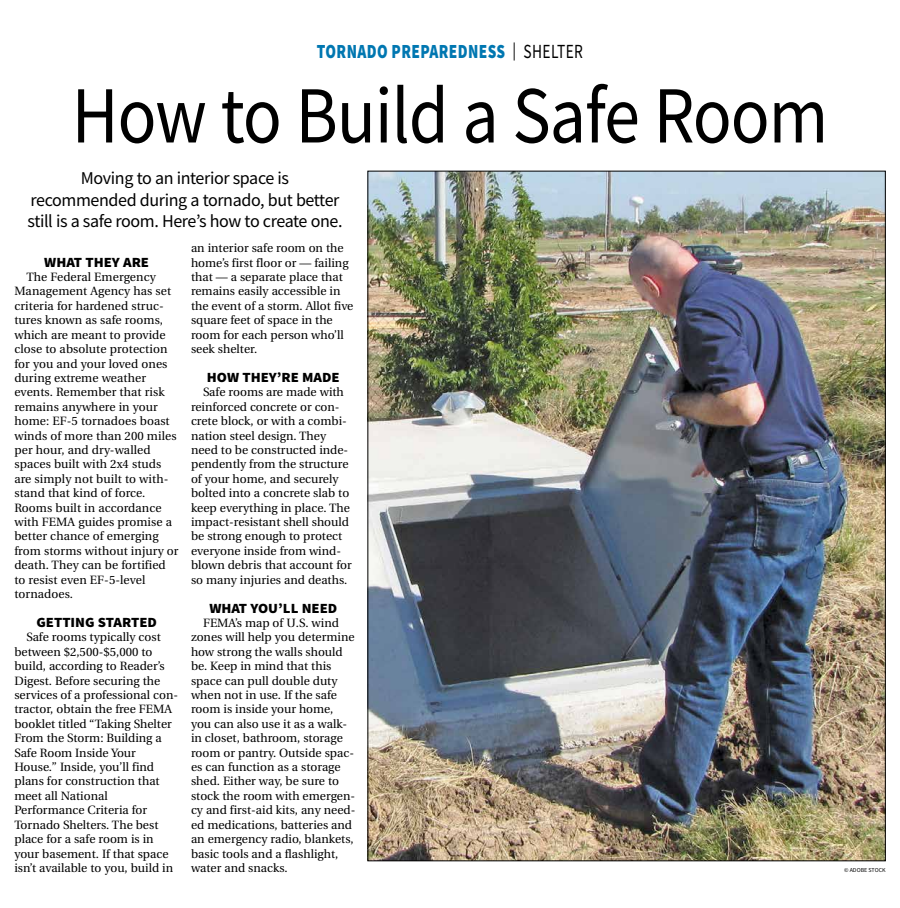
<style>
.page{position:relative;width:900px;height:908px;background:#fff}
.page>*{position:absolute;margin:0;border:0;box-sizing:border-box;transform-origin:0 0}
.t1{font:81px "Source Sans Pro";letter-spacing:-.015em;color:#000;scale:.89 1}
.t2{font:900 20px "Source Sans Pro";letter-spacing:.025em;color:#0077b1;scale:.77 1}
.t3{font:18px/21.6px "Source Sans Pro";letter-spacing:-.02em;color:#000;text-align:center}
.t4{font:900 14px "Source Sans Pro";color:#000;scale:1.05 1}
.t5{font:12px/14.4px "Utopia";color:#000}
.t6{font:6px "Source Sans Pro";color:#000}
.s1{font-weight:400;font-size:18px;color:#000}
.s2{font-weight:400;color:#000}
</style>
<div class="page">
<img style="left:370px;top:173px;width:514px;height:685px">
<h2 class="t2" style="left:317px;top:38px;width:347px">TORNADO PREPAREDNESS <span class="s1">|</span> <span class="s2">SHELTER</span></h2>
<h1 class="t1" style="left:72px;top:64px;width:852px">How to Build a Safe Room</h1>
<h3 class="t3" style="left:28px;top:167px;width:316px">Moving to an interior space is recommended during a tornado, but better still is a safe room. Here’s how to create one.</h3>
<p class="t4" style="left:44px;top:252px;width:101px">WHAT THEY ARE</p>
<p class="t5" style="left:14px;top:270px;width:166px;text-indent:12px">The Federal Emergency<br>Management Agency has set criteria for hardened struc&shy;tures known as safe rooms, which are meant to provide close to absolute protection for you and your loved ones during extreme weather events. Remember that risk remains anywhere in your home: EF-5 tornadoes boast winds of more than 200 miles per hour, and dry-walled spaces built with 2x4 studs are simply not built to with&shy;stand that kind of force.<br>Rooms built in accordance with FEMA guides promise a better chance of emerging from storms without injury or death. They can be fortified to resist even EF-5-level tornadoes.</p>
<p class="t4" style="left:36px;top:612px;width:116px">GETTING STARTED</p>
<p class="t5" style="left:14px;top:630px;width:165px;text-indent:12px">Safe rooms typically cost between $2,500-$5,000 to build, according to Reader’s<br>Digest. Before securing the services of a professional con&shy;tractor, obtain the free FEMA booklet titled “Taking Shelter<br>From the Storm: Building a<br>Safe Room Inside Your<br>House.” Inside, you’ll find plans for construction that meet all National<br>Performance Criteria for<br>Tornado Shelters. The best place for a safe room is in your basement. If that space isn’t available to you, build in</p>
<p class="t5" style="left:191px;top:241px;width:164px">an interior safe room on the home’s first floor or — failing that — a separate place that remains easily accessible in the event of a storm. Allot five square feet of space in the room for each person who’ll seek shelter.</p>
<p class="t4" style="left:207px;top:367px;width:128px">HOW THEY’RE MADE</p>
<p class="t5" style="left:191px;top:385px;width:162px;text-indent:12px">Safe rooms are made with reinforced concrete or con&shy;crete block, or with a combi&shy;nation steel design. They need to be constructed inde&shy;pendently from the structure of your home, and securely bolted into a concrete slab to keep everything in place. The impact-resistant shell should be strong enough to protect everyone inside from wind&shy;blown debris that account for so many injuries and deaths.</p>
<p class="t4" style="left:209px;top:598px;width:123px">WHAT YOU’LL NEED</p>
<p class="t5" style="left:191px;top:615px;width:166px;text-indent:12px">FEMA’s map of U.S. wind zones will help you determine how strong the walls should be. Keep in mind that this space can pull double duty when not in use. If the safe room is inside your home, you can also use it as a walk&shy;in closet, bathroom, storage room or pantry. Outside spac&shy;es can function as a storage shed. Either way, be sure to stock the room with emergen&shy;cy and first-aid kits, any need&shy;ed medications, batteries and an emergency radio, blankets, basic tools and a flashlight, water and snacks.</p>
<p class="t6" style="left:844px;top:865px;width:43px">© ADOBE STOCK</p>
</div>
